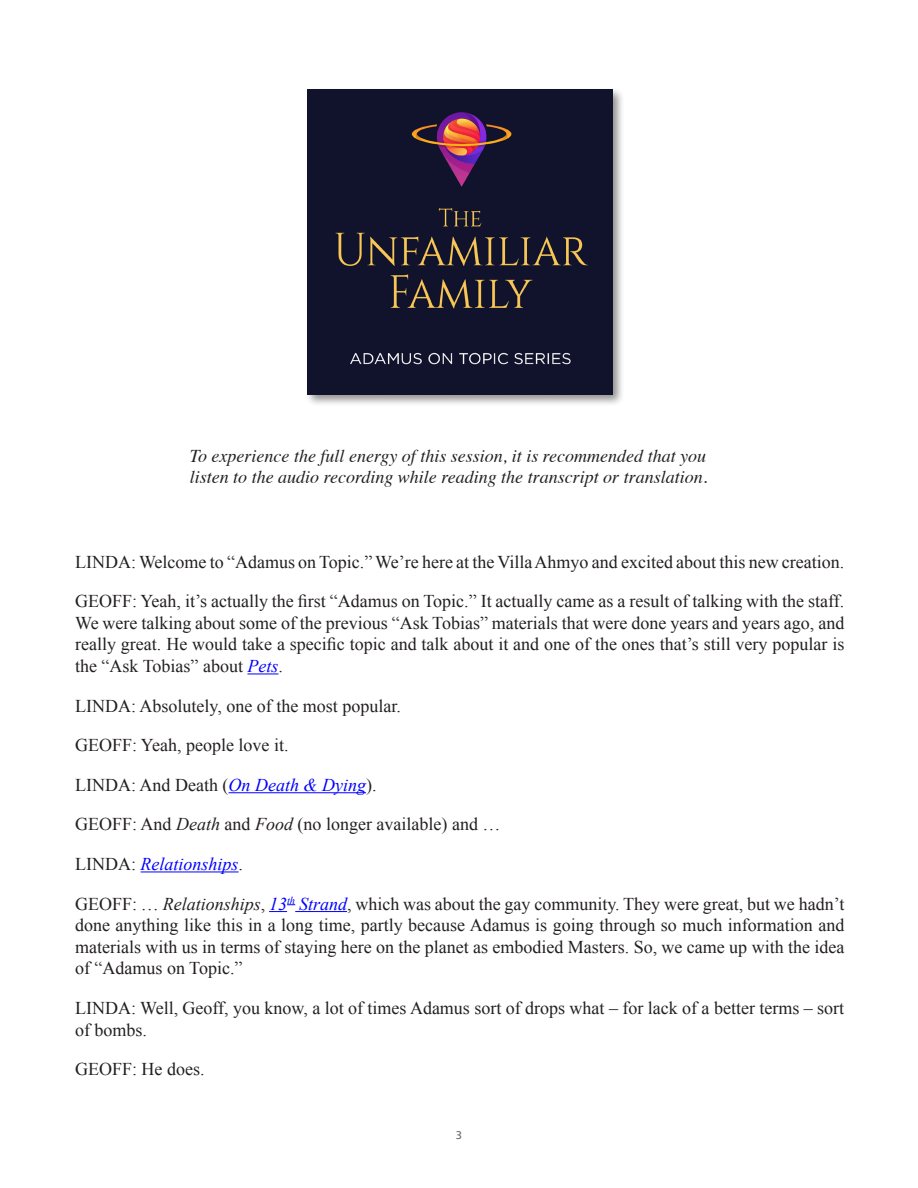
<style>
.page{position:relative;width:918px;height:1188px;background:#fff}
.page>*{position:absolute;margin:0;border:0;box-sizing:border-box;transform-origin:0 0}
.t1{font:18px/21.6px "Times New Roman";color:#231f20;text-align:justify}
.t2{font:italic 18px/21.6px "Times";color:#231f20}
.t3{font:italic 18px "Times New Roman";color:#00f}
.t4{font:11.25px "Frutiger";color:#6c6d70}
.s1{font-style:italic;color:#00f}
.s2{font-style:italic}
.s3{font-style:normal;color:#231f20}
</style>
<div class="page">
<hr style="left:247px;top:674px;width:31px;height:1px;background:#00f">
<hr style="left:229px;top:792px;width:137px;height:1px;background:#00f">
<hr style="left:141px;top:872px;width:98px;height:1px;background:#00f">
<svg style="left:269px;top:911px;width:18px;height:1px"></svg>
<hr style="left:295px;top:911px;width:52px;height:1px;background:#00f">
<div style="left:305px;top:87px;width:320px;height:320px;background:#231f20;opacity:.5"></div>
<img style="left:307px;top:90px;width:305px;height:304px">
<p class="t2" style="left:190px;top:444px;width:519px">To experience the full energy of this session, it is recommended that you listen to the audio recording while reading the transcript or translation.</p>
<p class="t1" style="left:75px;top:551px;width:771px">LINDA: Welcome to “Adamus on Topic.” We’re here at the Villa Ahmyo and excited about this new creation.</p>
<p class="t1" style="left:75px;top:590px;width:771px">GEOFF: Yeah, it’s actually the first “Adamus on Topic.” It actually came as a result of talking with the staff.<br>We were talking about some of the previous “Ask Tobias” materials that were done years and years ago, and really great. He would take a specific topic and talk about it and one of the ones that’s still very popular is the “Ask Tobias” about <span class="s1">Pets</span>.</p>
<p class="t1" style="left:75px;top:695px;width:327px">LINDA: Absolutely, one of the most popular.</p>
<p class="t1" style="left:75px;top:734px;width:215px">GEOFF: Yeah, people love it.</p>
<p class="t1" style="left:75px;top:774px;width:303px">LINDA: And Death (<span class="s1">On Death &amp; Dying</span>).</p>
<p class="t1" style="left:75px;top:813px;width:427px">GEOFF: And <span class="s2">Death</span> and <span class="s2">Food</span> (no longer available) and …</p>
<p class="t3" style="left:75px;top:852px;width:169px"><span class="s3">LINDA:</span> Relationships<span class="s3">.</span></p>
<p class="t1" style="left:75px;top:893px;width:771px">GEOFF: … <span class="s2">Relationships</span>, <span class="s1">13</span><sup>th</sup> <span class="s1">Strand</span>, which was about the gay community. They were great, but we hadn’t done anything like this in a long time, partly because Adamus is going through so much information and materials with us in terms of staying here on the planet as embodied Masters. So, we came up with the idea of “Adamus on Topic.”</p>
<p class="t1" style="left:75px;top:997px;width:771px">LINDA: Well, Geoff, you know, a lot of times Adamus sort of drops what – for lack of a better terms – sort of bombs.</p>
<p class="t1" style="left:75px;top:1058px;width:131px">GEOFF: He does.</p>
<p class="t4" style="left:456px;top:1128px;width:8px">3</p>
</div>
